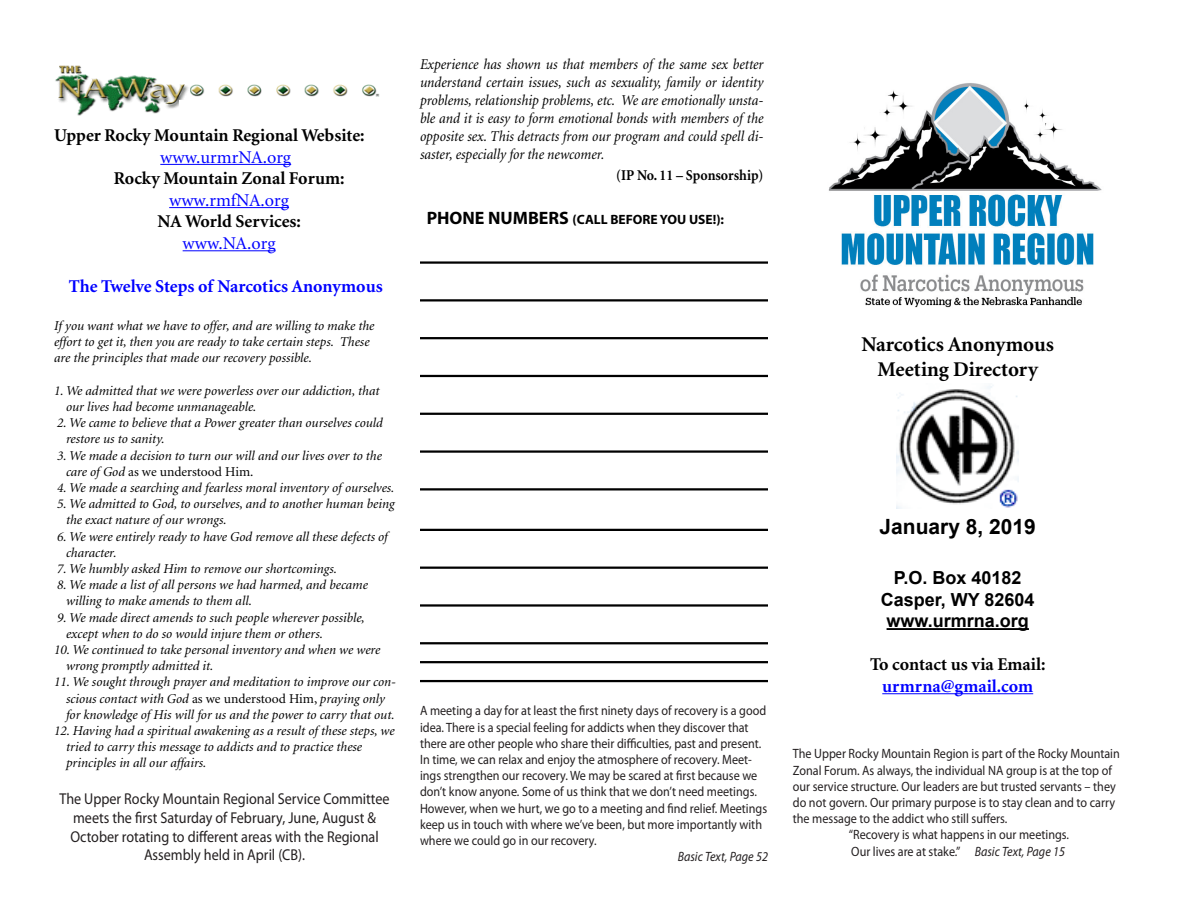
<style>
.page{position:relative;width:1188px;height:918px;background:#fff}
.page>*{position:absolute;margin:0;border:0;box-sizing:border-box;transform-origin:0 0}
.Body{font:700 21px "Minion";color:#000}
.Body-2{font:700 21px "Arial";color:#000}
.Body-3{font:700 18px "Minion";color:#000}
.Body-4{font:700 18px "Minion";color:#00f}
.Body-5{font:700 18px/21.6px "Arial";color:#000;text-align:center}
.Body-6{font:18px "Minion";color:#00f}
.t1{font:15.75px/18.9px "Myriad Pro";color:#231f20;text-align:center;scale:.9 1}
.Body-7{font:italic 15px/18px "Minion";color:#000;text-align:justify;scale:.93 1}
.Body-8{font:700 15px "Minion";color:#000;scale:.93 1}
.Body-9{font:italic 13.5px/16.2px "Minion";color:#000}
.t2{font:13.5px/16.2px "Myriad Pro";color:#231f20;scale:.9 1}
.Body-10{font:700 13.5px "Myriad";color:#000}
.t3{font:italic 13.5px "Myriad Pro";color:#231f20;scale:.9 1}
.s1{font-style:normal}
.s2{font-size:18px}
.s3{font-style:italic}
</style>
<div class="page">
<hr style="left:160px;top:164px;width:131px;height:1px;background:#00f">
<hr style="left:169px;top:207px;width:120px;height:1px;background:#00f">
<hr style="left:183px;top:250px;width:93px;height:1px;background:#00f">
<img style="left:55px;top:65px;width:325px;height:51px">
<hr style="left:420px;top:261px;width:348px;height:3px;background:#000">
<hr style="left:420px;top:299px;width:348px;height:3px;background:#000">
<hr style="left:420px;top:337px;width:348px;height:2px;background:#000">
<hr style="left:420px;top:375px;width:348px;height:2px;background:#000">
<hr style="left:420px;top:413px;width:348px;height:2px;background:#000">
<hr style="left:420px;top:450px;width:348px;height:3px;background:#000">
<hr style="left:420px;top:488px;width:348px;height:2px;background:#000">
<hr style="left:420px;top:529px;width:348px;height:2px;background:#000">
<hr style="left:420px;top:567px;width:348px;height:2px;background:#000">
<hr style="left:420px;top:604px;width:348px;height:3px;background:#000">
<hr style="left:420px;top:642px;width:348px;height:2px;background:#000">
<hr style="left:420px;top:661px;width:348px;height:2px;background:#000">
<hr style="left:420px;top:680px;width:348px;height:2px;background:#000">
<hr style="left:887px;top:628px;width:142px;height:2px;background:#000">
<hr style="left:882px;top:693px;width:151px;height:1px;background:#00f">
<img style="left:897px;top:385px;width:122px;height:123px">
<img style="left:828px;top:83px;width:274px;height:225px">
<p class="Body-3" style="left:54px;top:126px;width:312px">Upper Rocky Mountain Regional Website:</p>
<p class="Body-6" style="left:160px;top:148px;width:132px">www.urmrNA.org</p>
<p class="Body-3" style="left:114px;top:169px;width:232px">Rocky Mountain Zonal Forum:</p>
<p class="Body-6" style="left:169px;top:191px;width:121px">www.rmfNA.org</p>
<p class="Body-3" style="left:157px;top:212px;width:145px">NA World Services:</p>
<p class="Body-6" style="left:183px;top:234px;width:94px">www.NA.org</p>
<p class="Body-4" style="left:69px;top:277px;width:315px">The Twelve Steps of Narcotics Anonymous</p>
<p class="Body-9" style="left:54px;top:318px;width:322px">If you want what we have to offer, and are willing to make the effort to get it, then you are ready to take certain steps. These</p>
<p class="Body-9" style="left:54px;top:351px;width:260px">are the principles that made our recovery possible.</p>
<p class="Body-9" style="left:66px;top:383px;width:315px;text-indent:-12px">1. We admitted that we were powerless over our addiction, that our lives had become unmanageable.</p>
<p class="Body-9" style="left:66px;top:415px;width:318px;text-indent:-9px">2. We came to believe that a Power greater than ourselves could restore us to sanity.</p>
<p class="Body-9" style="left:66px;top:448px;width:317px;text-indent:-9px">3. We made a decision to turn our will and our lives over to the care of God <span class="s1">as we understood Him.</span></p>
<p class="Body-9" style="left:57px;top:480px;width:339px">4. We made a searching and fearless moral inventory of ourselves.</p>
<p class="Body-9" style="left:66px;top:496px;width:330px;text-indent:-9px">5. We admitted to God, to ourselves, and to another human being the exact nature of our wrongs.</p>
<p class="Body-9" style="left:66px;top:529px;width:323px;text-indent:-9px">6. We were entirely ready to have God remove all these defects of character.</p>
<p class="Body-9" style="left:57px;top:561px;width:282px">7. We humbly asked Him to remove our shortcomings.</p>
<p class="Body-9" style="left:66px;top:577px;width:304px;text-indent:-9px">8. We made a list of all persons we had harmed, and became willing to make amends to them all.</p>
<p class="Body-9" style="left:66px;top:610px;width:300px;text-indent:-9px">9. We made direct amends to such people wherever possible, except when to do so would injure them or others.</p>
<p class="Body-9" style="left:66px;top:642px;width:316px;text-indent:-12px">10. We continued to take personal inventory and when we were wrong promptly admitted it.</p>
<p class="Body-9" style="left:66px;top:675px;width:332px;text-indent:-12px">11. We sought through prayer and meditation to improve our con&shy;scious contact with God <span class="s1">as we understood Him,</span> praying only for knowledge of His will for us and the power to carry that out.</p>
<p class="Body-9" style="left:66px;top:723px;width:330px;text-indent:-12px">12. Having had a spiritual awakening as a result of these steps, we tried to carry this message to addicts and to practice these principles in all our affairs.</p>
<p class="t1" style="left:59px;top:789px;width:369px">The Upper Rocky Mountain Regional Service Committee meets the first Saturday of February, June, August &amp; October rotating to different areas with the Regional Assembly held in April (CB).</p>
<p class="Body-7" style="left:420px;top:56px;width:371px">Experience has shown us that members of the same sex better understand certain issues, such as sexuality, family or identity problems, relationship problems, etc. We are emotionally unsta&shy;ble and it is easy to form emotional bonds with members of the opposite sex. This detracts from our program and could spell di&shy;saster, especially for the newcomer.</p>
<p class="Body-8" style="left:616px;top:168px;width:160px">(IP No. 11 – Sponsorship)</p>
<p class="Body-10" style="left:427px;top:212px;width:299px"><span class="s2">PHONE NUMBERS</span> (CALL BEFORE YOU USE!):</p>
<p class="t2" style="left:420px;top:703px;width:387px">A meeting a day for at least the first ninety days of recovery is a good idea. There is a special feeling for addicts when they discover that there are other people who share their difficulties, past and present.<br>In time, we can relax and enjoy the atmosphere of recovery. Meet&shy;ings strengthen our recovery. We may be scared at first because we don’t know anyone. Some of us think that we don’t need meetings.<br>However, when we hurt, we go to a meeting and find relief. Meetings keep us in touch with where we’ve been, but more importantly with where we could go in our recovery.</p>
<p class="t3" style="left:678px;top:848px;width:102px">Basic Text, Page 52</p>
<p class="Body" style="left:861px;top:333px;width:194px">Narcotics Anonymous</p>
<p class="Body" style="left:878px;top:359px;width:162px">Meeting Directory</p>
<p class="Body-2" style="left:880px;top:512px;width:158px">January 8, 2019</p>
<p class="Body-5" style="left:881px;top:567px;width:155px">P.O. Box 40182<br>Casper, WY 82604</p>
<p class="Body-5" style="left:887px;top:611px;width:144px">www.urmrna.org</p>
<p class="Body-3" style="left:870px;top:655px;width:177px">To contact us via Email:</p>
<p class="Body-4" style="left:882px;top:677px;width:152px">urmrna@gmail.com</p>
<p class="t2" style="left:793px;top:745px;width:365px">The Upper Rocky Mountain Region is part of the Rocky Mountain Zonal Forum. As always, the individual NA group is at the top of our service structure. Our leaders are but trusted servants – they do not govern. Our primary purpose is to stay clean and to carry the message to the addict who still suffers.</p>
<p class="t2" style="left:849px;top:826px;width:246px">“Recovery is what happens in our meetings.</p>
<p class="t2" style="left:851px;top:843px;width:239px">Our lives are at stake.” <span class="s3">Basic Text, Page 15</span></p>
</div>
